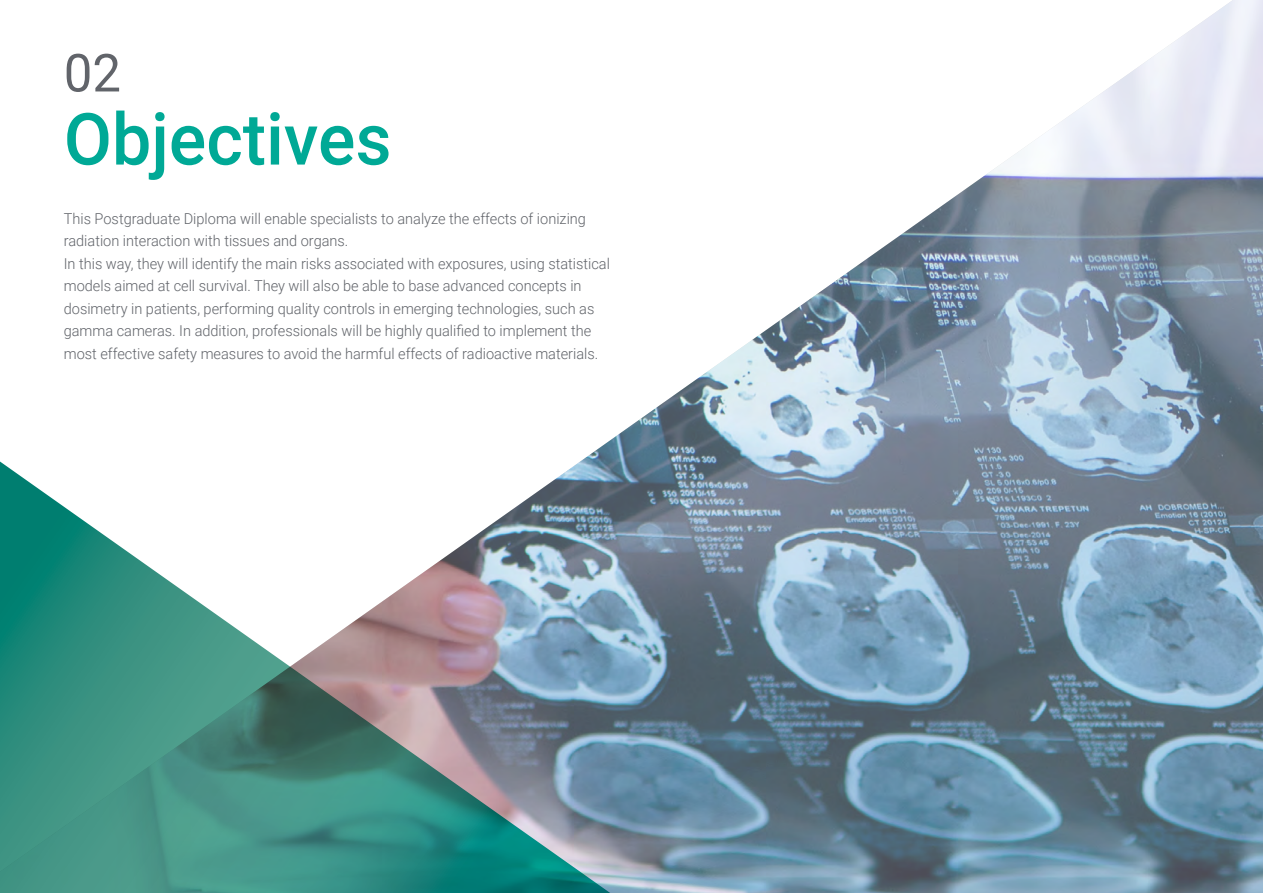
<style>
.page{position:relative;width:1263px;height:893px;background:#fff}
.page>*{position:absolute;margin:0;border:0;box-sizing:border-box;transform-origin:0 0}
.t1{font:500 72px "Roboto";color:#00a996}
.t2{font:52.5px "Roboto";color:#61646a}
.t3{font:300 15px/22.5px "Roboto";color:#61646a}
</style>
<div class="page">
<img style="left:602px;top:0;width:661px;height:893px">
<svg style="left:0;top:446px;width:640px;height:447px"></svg>
<h2 class="t2" style="left:64px;top:36px;width:59px">02</h2>
<h1 class="t1" style="left:64px;top:89px;width:329px">Objectives</h1>
<p class="t3" style="left:64px;top:207px;width:548px">This Postgraduate Diploma will enable specialists to analyze the effects of ionizing radiation interaction with tissues and organs.<br>In this way, they will identify the main risks associated with exposures, using statistical models aimed at cell survival. They will also be able to base advanced concepts in dosimetry in patients, performing quality controls in emerging technologies, such as gamma cameras. In addition, professionals will be highly qualified to implement the most effective safety measures to avoid the harmful effects of radioactive materials.</p>
</div>
